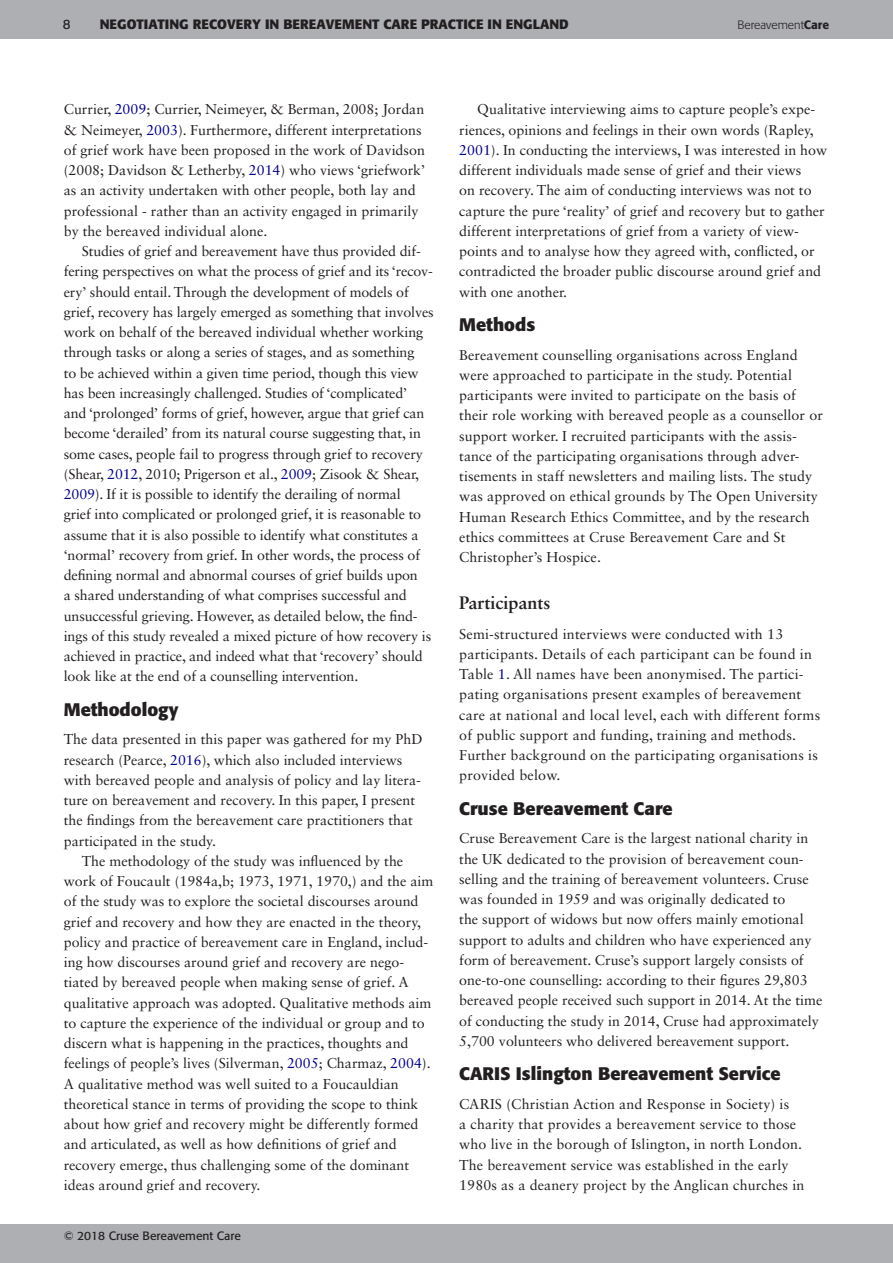
<style>
.page{position:relative;width:893px;height:1263px;background:#fff}
.page>*{position:absolute;margin:0;border:0;box-sizing:border-box;transform-origin:0 0}
.t1{font:700 18px "Formata";color:#231f20}
.t2{font:700 18px "Sabon LT Std";color:#231f20}
.t3{font:14.25px/20.2px "Sabon LT Std";color:#231f20}
.t4{font:700 13.5px "Formata";color:#231f20}
.t5{font:13.5px "Formata";color:#231f20}
.t6{font:12px "Formata";color:#231f20}
.t7{font:300 12px "Formata";color:#231f20}
.s1{font-weight:500}
.s2{color:#000080}
</style>
<div class="page">
<div style="left:0;top:1225px;width:893px;height:38px;background:#aeafb3"></div>
<div style="left:0;top:0;width:893px;height:38px;background:#aeafb3"></div>
<p class="t5" style="left:63px;top:16px;width:9px">8</p>
<p class="t4" style="left:100px;top:16px;width:45px">Negotiatin</p>
<p class="t4" style="left:179px;top:16px;width:123px">g recovery in bereave</p>
<p class="t4" style="left:342px;top:16px;width:22px">ment</p>
<p class="t4" style="left:383px;top:16px;width:10px">care</p>
<p class="t4" style="left:421px;top:16px;width:18px">practice</p>
<p class="t4" style="left:488px;top:16px;width:55px">in Englan</p>
<p class="t4" style="left:559px;top:16px;width:11px">d</p>
<p class="t7" style="left:737px;top:18px;width:93px">Bereavement<span class="s1">Care</span></p>
<p class="t3" style="left:64px;top:99px;width:363px">Currier, <span class="s2">2009</span>; Currier, Neimeyer, &amp; Berman, 2008; Jordan &amp; Neimeyer, <span class="s2">2003</span>). Furthermore, different interpretations of grief work have been proposed in the work of Davidson (2008; Davidson &amp; Letherby, <span class="s2">2014</span>) who views ‘griefwork’ as an activity undertaken with other people, both lay and professional - rather than an activity engaged in primarily by the bereaved individual alone.</p>
<p class="t3" style="left:64px;top:241px;width:371px;text-indent:18px">Studies of grief and bereavement have thus provided dif&shy;fering perspectives on what the process of grief and its ‘recov&shy;ery’ should entail. Through the development of models of grief, recovery has largely emerged as something that involves work on behalf of the bereaved individual whether working through tasks or along a series of stages, and as something<br>to be achieved within a given time period, though this view has been increasingly challenged. Studies of ‘complicated’<br>and ‘prolonged’ forms of grief, however, argue that grief can become ‘derailed’ from its natural course suggesting that, in some cases, people fail to progress through grief to recovery (Shear, <span class="s2">2012</span>, 2010; Prigerson et al., <span class="s2">2009</span>; Zisook &amp; Shear, <span class="s2">2009</span>). If it is possible to identify the derailing of normal<br>grief into complicated or prolonged grief, it is reasonable to assume that it is also possible to identify what constitutes a ‘normal’ recovery from grief. In other words, the process of defining normal and abnormal courses of grief builds upon<br>a shared understanding of what comprises successful and unsuccessful grieving. However, as detailed below, the find&shy;ings of this study revealed a mixed picture of how recovery is achieved in practice, and indeed what that ‘recovery’ should look like at the end of a counselling intervention.</p>
<p class="t1" style="left:64px;top:698px;width:116px">Methodology</p>
<p class="t3" style="left:64px;top:729px;width:360px">The data presented in this paper was gathered for my PhD research (Pearce, <span class="s2">2016</span>), which also included interviews with bereaved people and analysis of policy and lay litera&shy;ture on bereavement and recovery. In this paper, I present the findings from the bereavement care practitioners that participated in the study.</p>
<p class="t3" style="left:64px;top:851px;width:371px;text-indent:18px">The methodology of the study was influenced by the work of Foucault (1984a,b; 1973, 1971, 1970,) and the aim of the study was to explore the societal discourses around grief and recovery and how they are enacted in the theory, policy and practice of bereavement care in England, includ&shy;ing how discourses around grief and recovery are nego&shy;tiated by bereaved people when making sense of grief. A qualitative approach was adopted. Qualitative methods aim to capture the experience of the individual or group and to discern what is happening in the practices, thoughts and feelings of people’s lives (Silverman, <span class="s2">2005</span>; Charmaz, <span class="s2">2004</span>).<br>A qualitative method was well suited to a Foucauldian theoretical stance in terms of providing the scope to think about how grief and recovery might be differently formed and articulated, as well as how definitions of grief and recovery emerge, thus challenging some of the dominant ideas around grief and recovery.</p>
<p class="t6" style="left:64px;top:1228px;width:179px">© 2018 Cruse Bereavement Care</p>
<p class="t3" style="left:459px;top:99px;width:369px;text-indent:18px">Qualitative interviewing aims to capture people’s expe&shy;riences, opinions and feelings in their own words (Rapley, <span class="s2">2001</span>). In conducting the interviews, I was interested in how different individuals made sense of grief and their views<br>on recovery. The aim of conducting interviews was not to capture the pure ‘reality’ of grief and recovery but to gather different interpretations of grief from a variety of view&shy;points and to analyse how they agreed with, conflicted, or contradicted the broader public discourse around grief and with one another.</p>
<p class="t1" style="left:459px;top:313px;width:78px">Methods</p>
<p class="t3" style="left:459px;top:344px;width:365px">Bereavement counselling organisations across England were approached to participate in the study. Potential participants were invited to participate on the basis of their role working with bereaved people as a counsellor or support worker. I recruited participants with the assis&shy;tance of the participating organisations through adver&shy;tisements in staff newsletters and mailing lists. The study was approved on ethical grounds by The Open University Human Research Ethics Committee, and by the research ethics committees at Cruse Bereavement Care and St Christopher’s Hospice.</p>
<p class="t2" style="left:459px;top:592px;width:93px">Participants</p>
<p class="t3" style="left:459px;top:623px;width:362px">Semi-structured interviews were conducted with 13 participants. Details of each participant can be found in Table <span class="s2">1</span>. All names have been anonymised. The partici&shy;pating organisations present examples of bereavement care at national and local level, each with different forms of public support and funding, training and methods.<br>Further background on the participating organisations is provided below.</p>
<p class="t1" style="left:459px;top:797px;width:215px">Cruse Bereavement Care</p>
<p class="t3" style="left:459px;top:828px;width:365px">Cruse Bereavement Care is the largest national charity in the UK dedicated to the provision of bereavement coun&shy;selling and the training of bereavement volunteers. Cruse was founded in 1959 and was originally dedicated to<br>the support of widows but now offers mainly emotional support to adults and children who have experienced any form of bereavement. Cruse’s support largely consists of one-to-one counselling: according to their figures 29,803 bereaved people received such support in 2014. At the time of conducting the study in 2014, Cruse had approximately 5,700 volunteers who delivered bereavement support.</p>
<p class="t1" style="left:459px;top:1063px;width:323px">CARIS Islington Bereavement Service</p>
<p class="t3" style="left:459px;top:1094px;width:347px">CARIS (Christian Action and Response in Society) is<br>a charity that provides a bereavement service to those who live in the borough of Islington, in north London.<br>The bereavement service was established in the early 1980s as a deanery project by the Anglican churches in</p>
</div>
